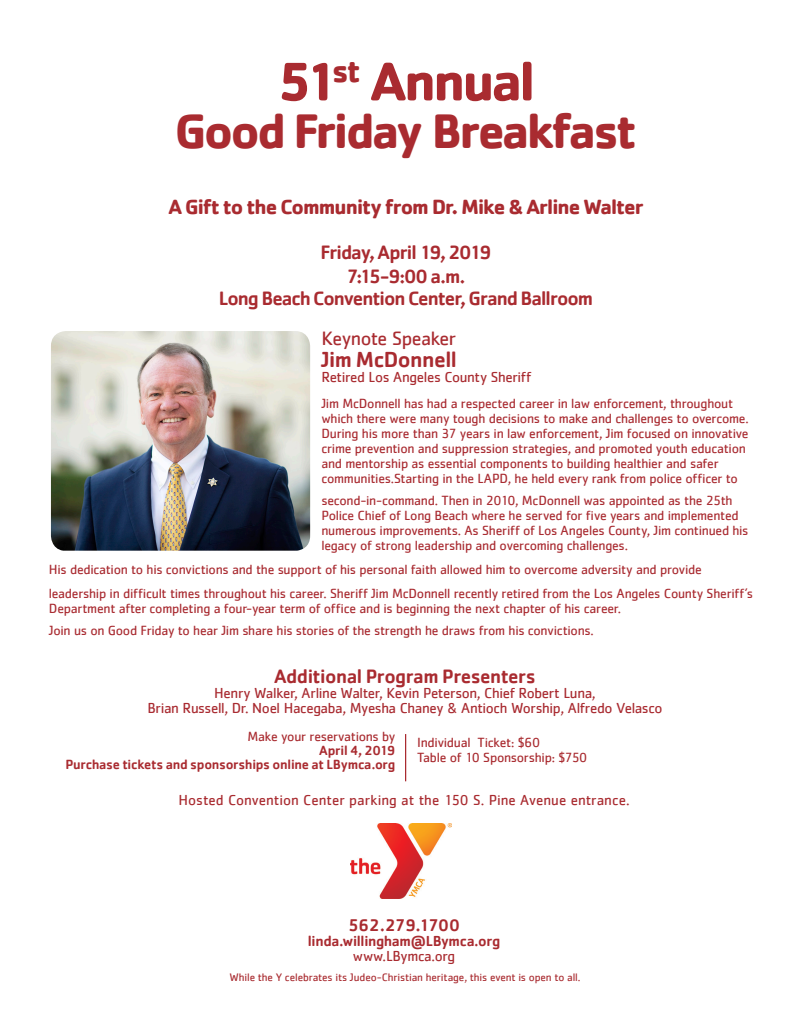
<style>
.page{position:relative;width:810px;height:1035px;background:#fff}
.page>*{position:absolute;margin:0;border:0;box-sizing:border-box;transform-origin:0 0}
.t1{font:700 56.25px "Cachet";letter-spacing:-.055em;color:#a92b30}
.t2{font:700 50px "Cachet";letter-spacing:-.055em;color:#a92b30}
.t3{font:500 22.5px "Cachet";letter-spacing:-.025em;color:#a92b30}
.t4{font:700 21.25px "Cachet";letter-spacing:-.045em;color:#a92b30}
.t5{font:500 20px "Cachet";letter-spacing:-.045em;color:#a92b30}
.t6{font:500 20px "Cachet";letter-spacing:-.025em;color:#a92b30}
.t7{font:20px "Cachet";letter-spacing:-.025em;color:#a92b30}
.t8{font:500 17.5px "Cachet";letter-spacing:-.04em;color:#a92b30}
.t9{font:15px "Cachet";letter-spacing:-.025em;color:#a92b31}
.t10{font:15px "Cachet";letter-spacing:-.005em;color:#a92b30}
.t11{font:15px "Cachet";letter-spacing:-.025em;color:#a92b30}
.t12{font:500 15px "Cachet";letter-spacing:-.02em;color:#a92b30}
.t13{font:13.75px/15px "Cachet";letter-spacing:-.02em;color:#a92b31}
.t14{font:13.75px/13.8px "Cachet";letter-spacing:-.02em;color:#a92b30;text-align:right}
.t15{font:500 13.75px "Cachet";letter-spacing:-.02em;color:#a92b30}
.t16{font:11.25px "Cachet";letter-spacing:-.01em;color:#a92b30}
.s1{font-weight:500}
</style>
<div class="page">
<img style="left:51px;top:331px;width:259px;height:220px">
<hr style="left:405px;top:734px;width:1px;height:47px;background:#a92b30">
<img style="left:350px;top:824px;width:102px;height:75px">
<p class="t1" style="left:277px;top:45px;width:260px">51<sup>st</sup> Annual</p>
<p class="t2" style="left:175px;top:99px;width:464px">Good Friday Breakfast</p>
<p class="t4" style="left:168px;top:193px;width:477px">A Gift to the Community from Dr. Mike &amp; Arline Walter</p>
<p class="t5" style="left:321px;top:240px;width:172px">Friday, April 19, 2019</p>
<p class="t5" style="left:346px;top:264px;width:121px">7:15-9:00 a.m.</p>
<p class="t5" style="left:219px;top:286px;width:376px">Long Beach Convention Center, Grand Ballroom</p>
<p class="t7" style="left:321px;top:327px;width:136px">Keynote Speaker</p>
<p class="t3" style="left:321px;top:346px;width:137px">Jim McDonnell</p>
<p class="t11" style="left:321px;top:369px;width:211px">Retired Los Angeles County Sheriff</p>
<p class="t13" style="left:321px;top:396px;width:429px">Jim McDonnell has had a respected career in law enforcement, throughout which there were many tough decisions to make and challenges to overcome.<br>During his more than 37 years in law enforcement, Jim focused on innovative crime prevention and suppression strategies, and promoted youth education and mentorship as essential components to building healthier and safer communities.Starting in the LAPD, he held every rank from police officer to</p>
<p class="t13" style="left:321px;top:493px;width:429px">second-in-command. Then in 2010, McDonnell was appointed as the 25th Police Chief of Long Beach where he served for five years and implemented numerous improvements. As Sheriff of Los Angeles County, Jim continued his legacy of strong leadership and overcoming challenges.</p>
<p class="t13" style="left:49px;top:557px;width:706px;line-height:23.8px">His dedication to his convictions and the support of his personal faith allowed him to overcome adversity and provide leadership in difficult times throughout his career. Sheriff Jim McDonnell recently retired from the Los Angeles County Sheriff’s</p>
<p class="t13" style="left:49px;top:601px;width:574px">Department after completing a four-year term of office and is beginning the next chapter of his career.</p>
<p class="t13" style="left:49px;top:623px;width:546px">Join us on Good Friday to hear Jim share his stories of the strength he draws from his convictions.</p>
<p class="t6" style="left:274px;top:664px;width:263px">Additional Program Presenters</p>
<p class="t9" style="left:214px;top:684px;width:383px">Henry Walker, Arline Walter, Kevin Peterson, Chief Robert Luna,</p>
<p class="t9" style="left:148px;top:699px;width:516px">Brian Russell, Dr. Noel Hacegaba, Myesha Chaney &amp; Antioch Worship, Alfredo Velasco</p>
<p class="t14" style="left:248px;top:730px;width:149px">Make your reservations by<br><span class="s1">April 4, 2019</span></p>
<p class="t15" style="left:65px;top:756px;width:331px">Purchase tickets and sponsorships online at LBymca.org</p>
<p class="t14" style="left:417px;top:736px;width:125px">Individual Ticket: $60</p>
<p class="t14" style="left:417px;top:751px;width:172px">Table of 10 Sponsorship: $750</p>
<p class="t10" style="left:179px;top:791px;width:453px">Hosted Convention Center parking at the 150 S. Pine Avenue entrance.</p>
<p class="t8" style="left:348px;top:914px;width:113px">562.279.1700</p>
<p class="t12" style="left:308px;top:932px;width:194px">linda.willingham@LBymca.org</p>
<p class="t10" style="left:353px;top:947px;width:104px">www.LBymca.org</p>
<p class="t16" style="left:229px;top:971px;width:353px">While the Y celebrates its Judeo-Christian heritage, this event is open to all.</p>
</div>
